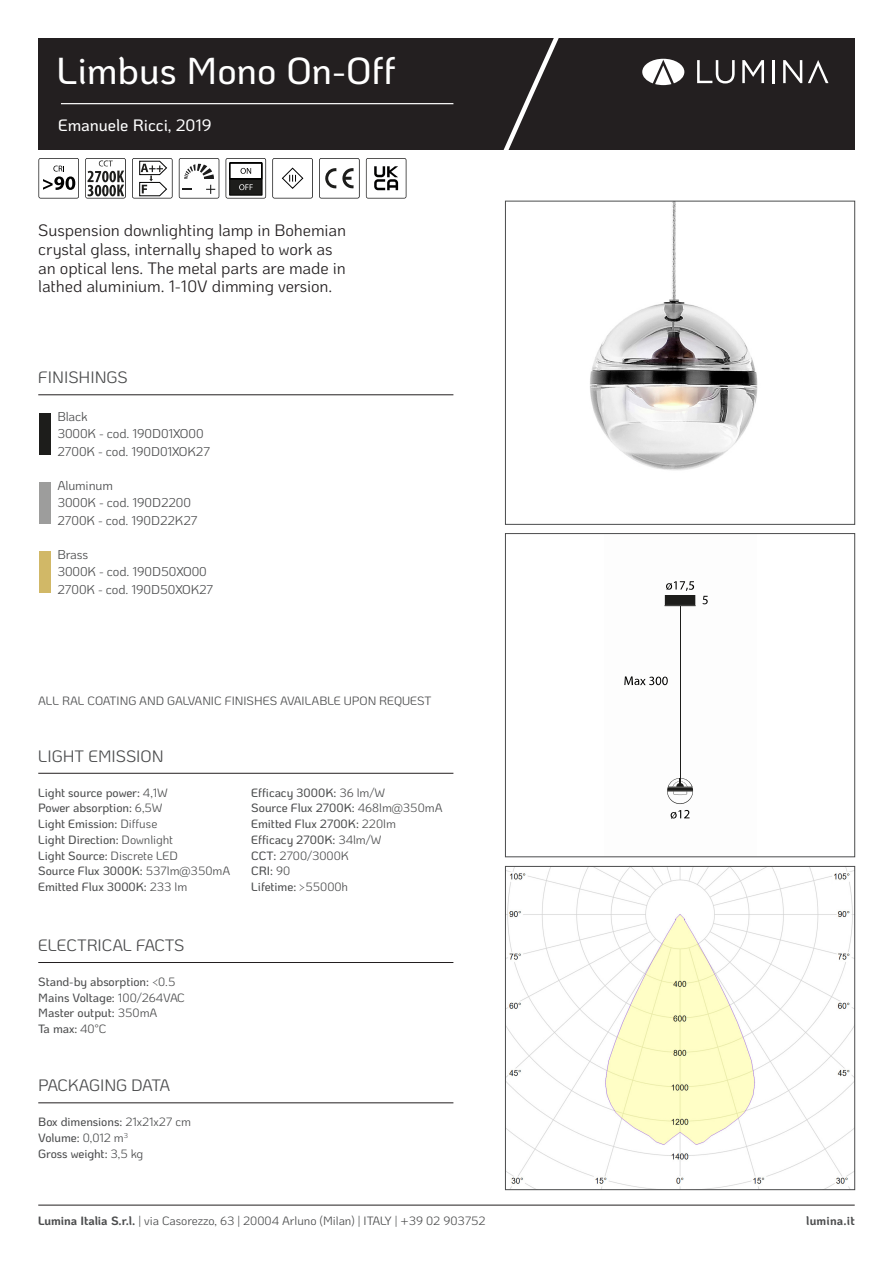
<style>
.page{position:relative;width:893px;height:1263px;background:#fff}
.page>*{position:absolute;margin:0;border:0;box-sizing:border-box;transform-origin:0 0}
.t1{font:500 37.5px "Ko Ho";color:#fff}
.t2{font:16.5px/18.8px "Ko Ho";letter-spacing:-.005em;color:#231f20}
.t3{font:16.5px "Ko Ho";color:#4b4c4d}
.t4{font:500 16.5px "Ko Ho";color:#fff}
.t5{font:16.5px "Ko Ho";letter-spacing:-.035em;color:#4b4c4d}
.t6{font:12.75px/17.2px "Ko Ho";letter-spacing:-.005em;color:#4b4c4d}
.t7{font:500 12px/15.8px "Ko Ho";letter-spacing:-.005em;color:#4b4c4d}
.t8{font:12px "Ko Ho";color:#4b4c4d}
.t9{font:700 12px "Ko Ho";letter-spacing:.015em;color:#4b4c4d}
.s1{font-weight:400}
.s2{font-weight:700}
</style>
<div class="page">
<div style="left:38px;top:38px;width:817px;height:112px;background:#231f20"></div>
<hr style="left:38px;top:1205px;width:817px;height:1px;background:#231f20">
<hr style="left:38px;top:394px;width:415px;height:1px;background:#231f20">
<hr style="left:38px;top:773px;width:415px;height:1px;background:#231f20">
<hr style="left:38px;top:962px;width:415px;height:1px;background:#231f20">
<hr style="left:38px;top:1102px;width:415px;height:1px;background:#231f20">
<svg style="left:642px;top:59px;width:42px;height:26px"></svg>
<svg style="left:697px;top:60px;width:38px;height:23px"></svg>
<svg style="left:742px;top:60px;width:22px;height:23px"></svg>
<hr style="left:772px;top:60px;width:3px;height:23px;background:#fff">
<svg style="left:783px;top:60px;width:19px;height:23px"></svg>
<svg style="left:808px;top:60px;width:20px;height:23px"></svg>
<svg style="left:703px;top:596px;width:5px;height:8px"></svg>
<svg style="left:671px;top:810px;width:18px;height:9px"></svg>
<svg style="left:667px;top:778px;width:26px;height:26px"></svg>
<hr style="left:680px;top:606px;width:1px;height:174px;background:#1d1d1b">
<hr style="left:664px;top:605px;width:32px;height:1px;background:#1d1d1b">
<div style="left:665px;top:595px;width:30px;height:9px;background:#1d1d1b"></div>
<div style="left:665px;top:595px;width:30px;height:10px;border:1px solid #1d1d1b"></div>
<svg style="left:624px;top:676px;width:44px;height:9px"></svg>
<svg style="left:666px;top:581px;width:28px;height:10px"></svg>
<div style="left:505px;top:533px;width:350px;height:324px;border:1px solid #4b4c4d"></div>
<img style="left:507px;top:868px;width:346px;height:320px">
<div style="left:505px;top:866px;width:350px;height:324px;border:1px solid #4b4c4d"></div>
<img style="left:590px;top:203px;width:168px;height:268px">
<div style="left:505px;top:201px;width:350px;height:323px;border:1px solid #4b4c4d"></div>
<div style="left:39px;top:413px;width:11px;height:42px;background:#1d1d1b"></div>
<div style="left:39px;top:482px;width:11px;height:42px;background:#9d9d9c"></div>
<div style="left:39px;top:551px;width:11px;height:42px;background:#d1b867"></div>
<hr style="left:61px;top:103px;width:392px;height:1px;background:#fff">
<svg style="left:503px;top:38px;width:56px;height:112px"></svg>
<svg style="left:38px;top:158px;width:41px;height:40px"></svg>
<svg style="left:85px;top:158px;width:41px;height:40px"></svg>
<svg style="left:132px;top:158px;width:41px;height:40px"></svg>
<svg style="left:179px;top:158px;width:40px;height:40px"></svg>
<svg style="left:226px;top:158px;width:40px;height:40px"></svg>
<svg style="left:272px;top:158px;width:41px;height:40px"></svg>
<svg style="left:319px;top:158px;width:41px;height:40px"></svg>
<svg style="left:366px;top:158px;width:40px;height:40px"></svg>
<h1 class="t1" style="left:57px;top:41px;width:340px">Limbus Mono On-Off</h1>
<h2 class="t4" style="left:58px;top:112px;width:155px">Emanuele Ricci, 2019</h2>
<h2 class="t2" style="left:38px;top:221px;width:309px">Suspension downlighting lamp in Bohemian crystal glass, internally shaped to work as an optical lens. The metal parts are made in lathed aluminium. 1-10V dimming version.</h2>
<h2 class="t3" style="left:38px;top:365px;width:91px">FINISHINGS</h2>
<p class="t6" style="left:57px;top:408px;width:154px">Black<br>3000K - cod. 190D01XO00<br>2700K - cod. 190D01XOK27</p>
<p class="t6" style="left:57px;top:477px;width:142px">Aluminum<br>3000K - cod. 190D2200<br>2700K - cod. 190D22K27</p>
<p class="t6" style="left:57px;top:546px;width:157px">Brass<br>3000K - cod. 190D50XO00<br>2700K - cod. 190D50XOK27</p>
<p class="t8" style="left:38px;top:692px;width:395px">ALL RAL COATING AND GALVANIC FINISHES AVAILABLE UPON REQUEST</p>
<h2 class="t3" style="left:38px;top:743px;width:127px">LIGHT EMISSION</h2>
<p class="t7" style="left:38px;top:785px;width:194px">Light source power: <span class="s1">4,1W<br></span>Power absorption: <span class="s1">6,5W<br></span>Light Emission: <span class="s1">Diffuse<br></span>Light Direction: <span class="s1">Downlight<br></span>Light Source: <span class="s1">Discrete LED<br></span>Source Flux 3000K: <span class="s1">537lm@350mA<br></span>Emitted Flux 3000K: <span class="s1">233 lm</span></p>
<p class="t7" style="left:251px;top:785px;width:193px">Efficacy 3000K: <span class="s1">36 lm/W<br></span>Source Flux 2700K: <span class="s1">468lm@350mA<br></span>Emitted Flux 2700K: <span class="s1">220lm<br></span>Efficacy 2700K: <span class="s1">34lm/W<br></span>CCT: <span class="s1">2700/3000K<br></span>CRI: <span class="s1">90<br></span>Lifetime: <span class="s1">&gt;55000h</span></p>
<h2 class="t3" style="left:38px;top:932px;width:148px">ELECTRICAL FACTS</h2>
<p class="t7" style="left:38px;top:974px;width:148px">Stand-by absorption: <span class="s1">&lt;0.5<br></span>Mains Voltage: <span class="s1">100/264VAC<br></span>Master output: <span class="s1">350mA<br></span>Ta max: <span class="s1">40°C</span></p>
<h2 class="t5" style="left:38px;top:1073px;width:133px">PACKAGING DATA</h2>
<p class="t7" style="left:38px;top:1114px;width:154px">Box dimensions: <span class="s1">21x21x27 cm<br></span>Volume: <span class="s1">0,012 m</span><sup>3<br></sup>Gross weight: <span class="s1">3,5 kg</span></p>
<p class="t8" style="left:38px;top:1211px;width:449px"><span class="s2">Lumina Italia S.r.l.</span> | via Casorezzo, 63 | 20004 Arluno (Milan) | ITALY | +39 02 903752</p>
<p class="t9" style="left:806px;top:1210px;width:50px">lumina.it</p>
</div>
